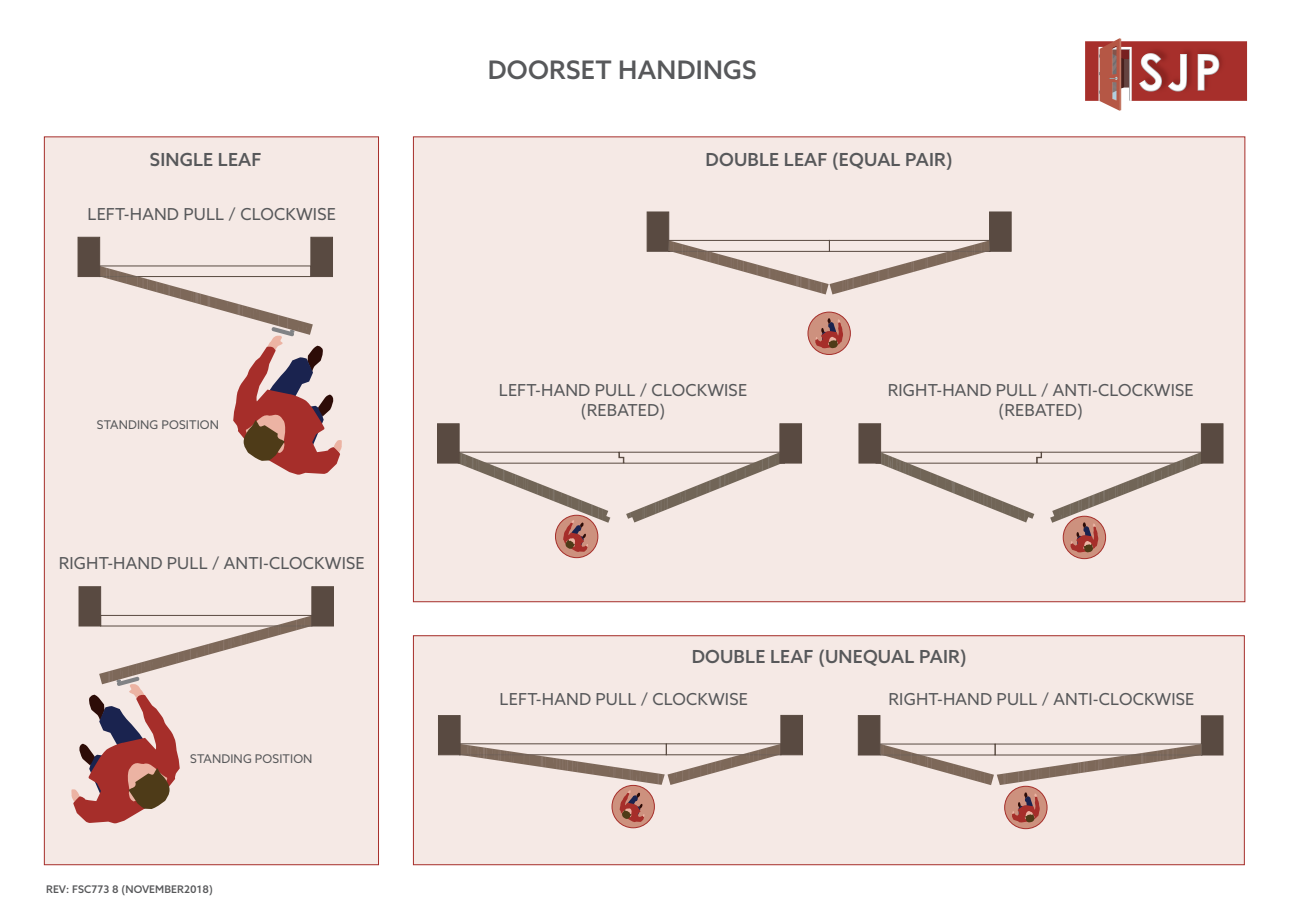
<style>
.page{position:relative;width:1289px;height:919px;background:#fff}
.page>*{position:absolute;margin:0;border:0;box-sizing:border-box;transform-origin:0 0}
.t1{font:500 25.5px "Azo Sans";letter-spacing:.01em;color:#57585a}
.t2{font:500 18px "Azo Sans";letter-spacing:.01em;color:#57585a}
.t3{font:16.5px/19.8px "Azo Sans";letter-spacing:.01em;color:#57585a;text-align:center}
.t4{font:12px "Azo Sans";letter-spacing:.01em;color:#57585a}
.t5{font:500 10.5px "Azo Sans";letter-spacing:.01em;color:#57585a}
</style>
<div class="page">
<div style="left:44px;top:137px;width:334px;height:727px;background:#f5e9e5"></div>
<div style="left:413px;top:137px;width:831px;height:464px;background:#f5e9e5"></div>
<div style="left:413px;top:635px;width:831px;height:229px;background:#f5e9e5"></div>
<div style="left:413px;top:635px;width:831px;height:229px;border:1px solid #a62e2a"></div>
<div style="left:310px;top:237px;width:23px;height:40px;background:#594a41;border:1px solid #594a41"></div>
<div style="left:78px;top:237px;width:22px;height:40px;background:#594a41"></div>
<div style="left:1200px;top:423px;width:23px;height:40px;background:#594a41;border:1px solid #594a41"></div>
<div style="left:858px;top:423px;width:23px;height:40px;background:#594a41;border:1px solid #594a41"></div>
<div style="left:646px;top:211px;width:23px;height:40px;background:#594a41;border:1px solid #594a41"></div>
<div style="left:989px;top:211px;width:22px;height:40px;background:#594a41"></div>
<svg style="left:668px;top:240px;width:322px;height:54px"></svg>
<div style="left:808px;top:312px;width:42px;height:42px;background:#cd917e;border-radius:50%"></div>
<div style="left:807px;top:312px;width:43px;height:42px;border:1px solid #a62e2a;border-radius:50%"></div>
<svg style="left:815px;top:318px;width:28px;height:30px"></svg>
<div style="left:437px;top:423px;width:22px;height:40px;background:#594a41;border:1px solid #594a41"></div>
<div style="left:779px;top:423px;width:23px;height:40px;background:#594a41;border:1px solid #594a41"></div>
<div style="left:555px;top:515px;width:43px;height:42px;background:#cd917e;border-radius:50%"></div>
<div style="left:555px;top:515px;width:43px;height:43px;border:1px solid #a62e2a;border-radius:50%"></div>
<svg style="left:455px;top:451px;width:330px;height:101px"></svg>
<div style="left:858px;top:715px;width:22px;height:40px;background:#594a41"></div>
<div style="left:1200px;top:715px;width:23px;height:40px;background:#594a41;border:1px solid #594a41"></div>
<svg style="left:880px;top:744px;width:321px;height:41px"></svg>
<svg style="left:459px;top:743px;width:322px;height:41px"></svg>
<div style="left:438px;top:715px;width:22px;height:40px;background:#594a41"></div>
<div style="left:780px;top:715px;width:22px;height:40px;background:#594a41;border:1px solid #594a41"></div>
<img style="left:1085px;top:38px;width:163px;height:72px">
<div style="left:612px;top:785px;width:42px;height:42px;background:#cd917e;border-radius:50%"></div>
<div style="left:612px;top:785px;width:42px;height:42px;border:1px solid #a62e2a;border-radius:50%"></div>
<svg style="left:619px;top:790px;width:25px;height:32px"></svg>
<div style="left:1063px;top:516px;width:42px;height:42px;background:#cd917e;border-radius:50%"></div>
<div style="left:1063px;top:516px;width:42px;height:42px;border:1px solid #a62e2a;border-radius:50%"></div>
<svg style="left:875px;top:451px;width:329px;height:101px"></svg>
<svg style="left:1004px;top:786px;width:43px;height:42px"></svg>
<div style="left:1004px;top:786px;width:43px;height:42px;border:1px solid #a62e2a;border-radius:50%"></div>
<svg style="left:1011px;top:792px;width:28px;height:30px"></svg>
<svg style="left:100px;top:266px;width:242px;height:208px"></svg>
<div style="left:79px;top:586px;width:22px;height:40px;background:#594a41;border:1px solid #594a41"></div>
<div style="left:311px;top:586px;width:23px;height:40px;background:#594a41;border:1px solid #594a41"></div>
<svg style="left:71px;top:615px;width:241px;height:208px"></svg>
<h1 class="t1" style="left:488px;top:53px;width:270px">DOORSET HANDINGS</h1>
<p class="t2" style="left:150px;top:148px;width:113px">SINGLE LEAF</p>
<p class="t2" style="left:705px;top:148px;width:249px">DOUBLE LEAF (EQUAL PAIR)</p>
<p class="t3" style="left:87px;top:204px;width:250px">LEFT-HAND PULL / CLOCKWISE</p>
<p class="t4" style="left:97px;top:416px;width:124px">STANDING POSITION</p>
<p class="t3" style="left:59px;top:553px;width:307px">RIGHT-HAND PULL / ANTI-CLOCKWISE</p>
<p class="t4" style="left:190px;top:750px;width:124px">STANDING POSITION</p>
<p class="t5" style="left:46px;top:882px;width:168px">REV: FSC773 8 (NOVEMBER2018)</p>
<p class="t3" style="left:499px;top:380px;width:250px">LEFT-HAND PULL / CLOCKWISE (REBATED)</p>
<p class="t3" style="left:887px;top:380px;width:307px">RIGHT-HAND PULL / ANTI-CLOCKWISE (REBATED)</p>
<p class="t2" style="left:691px;top:644px;width:276px">DOUBLE LEAF (UNEQUAL PAIR)</p>
<p class="t3" style="left:499px;top:689px;width:250px">LEFT-HAND PULL / CLOCKWISE</p>
<p class="t3" style="left:888px;top:689px;width:307px">RIGHT-HAND PULL / ANTI-CLOCKWISE</p>
</div>
